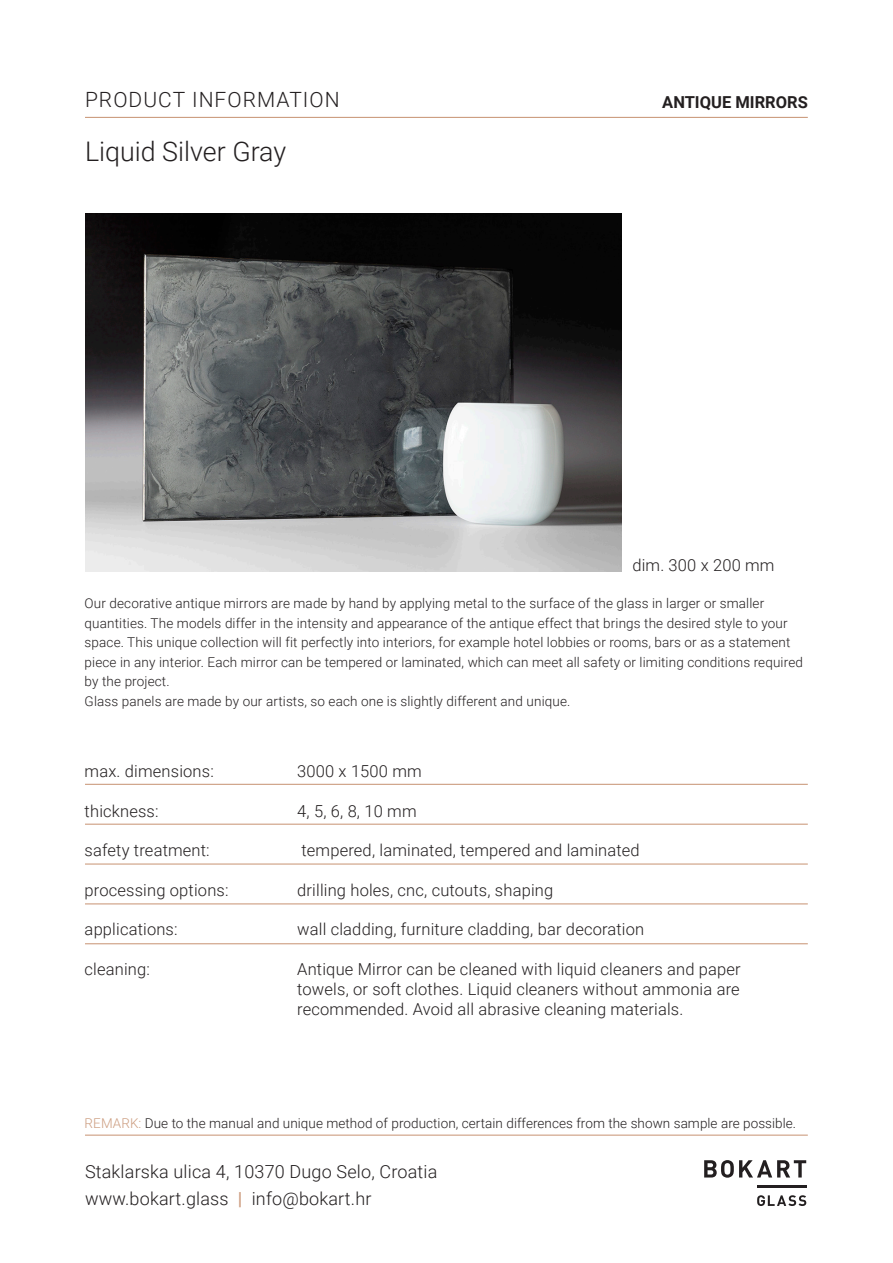
<style>
.page{position:relative;width:893px;height:1263px;background:#fff}
.page>*{position:absolute;margin:0;border:0;box-sizing:border-box;transform-origin:0 0}
.t1{font:300 27px "Roboto";color:#231f20}
.t2{font:300 21px "Roboto";letter-spacing:.05em;color:#231f20}
.t3{font:300 18px/27px "Roboto";letter-spacing:.01em;color:#231f20}
.t4{font:300 16.5px/19.8px "Roboto";letter-spacing:.01em;color:#231f20;text-align:justify}
.t5{font:700 16.5px "Roboto";color:#231f20}
.t6{font:300 13.5px/19.5px "Roboto";letter-spacing:.01em;color:#231f20}
.s1{color:#cd9e81}
.s2{font-weight:700;color:#cd9e81}
</style>
<div class="page">
<img style="left:85px;top:213px;width:537px;height:358px">
<svg style="left:704px;top:1160px;width:102px;height:46px"></svg>
<hr style="left:757px;top:1185px;width:49px;height:2px;background:#231f20">
<hr style="left:85px;top:117px;width:723px;height:1px;background:#cd9e81">
<hr style="left:85px;top:784px;width:723px;height:1px;background:#cd9e81">
<hr style="left:85px;top:824px;width:723px;height:1px;background:#cd9e81">
<hr style="left:85px;top:863px;width:723px;height:2px;background:#cd9e81">
<hr style="left:85px;top:903px;width:723px;height:1px;background:#cd9e81">
<hr style="left:85px;top:943px;width:723px;height:1px;background:#cd9e81">
<hr style="left:85px;top:1134px;width:723px;height:2px;background:#cd9e81">
<h2 class="t2" style="left:85px;top:85px;width:256px">PRODUCT INFORMATION</h2>
<p class="t5" style="left:662px;top:90px;width:147px">ANTIQUE MIRRORS</p>
<h1 class="t1" style="left:85px;top:133px;width:203px">Liquid Silver Gray</h1>
<p class="t4" style="left:632px;top:555px;width:144px">dim. 300 x 200 mm</p>
<p class="t6" style="left:85px;top:593px;width:720px">Our decorative antique mirrors are made by hand by applying metal to the surface of the glass in larger or smaller quantities. The models differ in the intensity and appearance of the antique effect that brings the desired style to your space. This unique collection will fit perfectly into interiors, for example hotel lobbies or rooms, bars or as a statement piece in any interior. Each mirror can be tempered or laminated, which can meet all safety or limiting conditions required by the project.<br>Glass panels are made by our artists, so each one is slightly different and unique.</p>
<p class="t4" style="left:85px;top:760px;width:131px">max. dimensions:</p>
<p class="t4" style="left:297px;top:760px;width:126px">3000 x 1500 mm</p>
<p class="t4" style="left:85px;top:800px;width:75px">thickness:</p>
<p class="t4" style="left:297px;top:800px;width:121px">4, 5, 6, 8, 10 mm</p>
<p class="t4" style="left:85px;top:840px;width:127px">safety treatment:</p>
<p class="t4" style="left:301px;top:840px;width:340px">tempered, laminated, tempered and laminated</p>
<p class="t4" style="left:85px;top:879px;width:145px">processing options:</p>
<p class="t4" style="left:297px;top:879px;width:258px">drilling holes, cnc, cutouts, shaping</p>
<p class="t4" style="left:85px;top:919px;width:94px">applications:</p>
<p class="t4" style="left:297px;top:919px;width:348px">wall cladding, furniture cladding, bar decoration</p>
<p class="t4" style="left:85px;top:958px;width:67px">cleaning:</p>
<p class="t4" style="left:297px;top:958px;width:445px">Antique Mirror can be cleaned with liquid cleaners and paper towels, or soft clothes. Liquid cleaners without ammonia are recommended. Avoid all abrasive cleaning materials.</p>
<p class="t6" style="left:85px;top:1113px;width:713px"><span class="s1">REMARK:</span> Due to the manual and unique method of production, certain differences from the shown sample are possible.</p>
<h3 class="t3" style="left:85px;top:1158px;width:354px">Staklarska ulica 4, 10370 Dugo Selo, Croatia www.bokart.glass <span class="s2">|</span> info@bokart.hr</h3>
</div>
